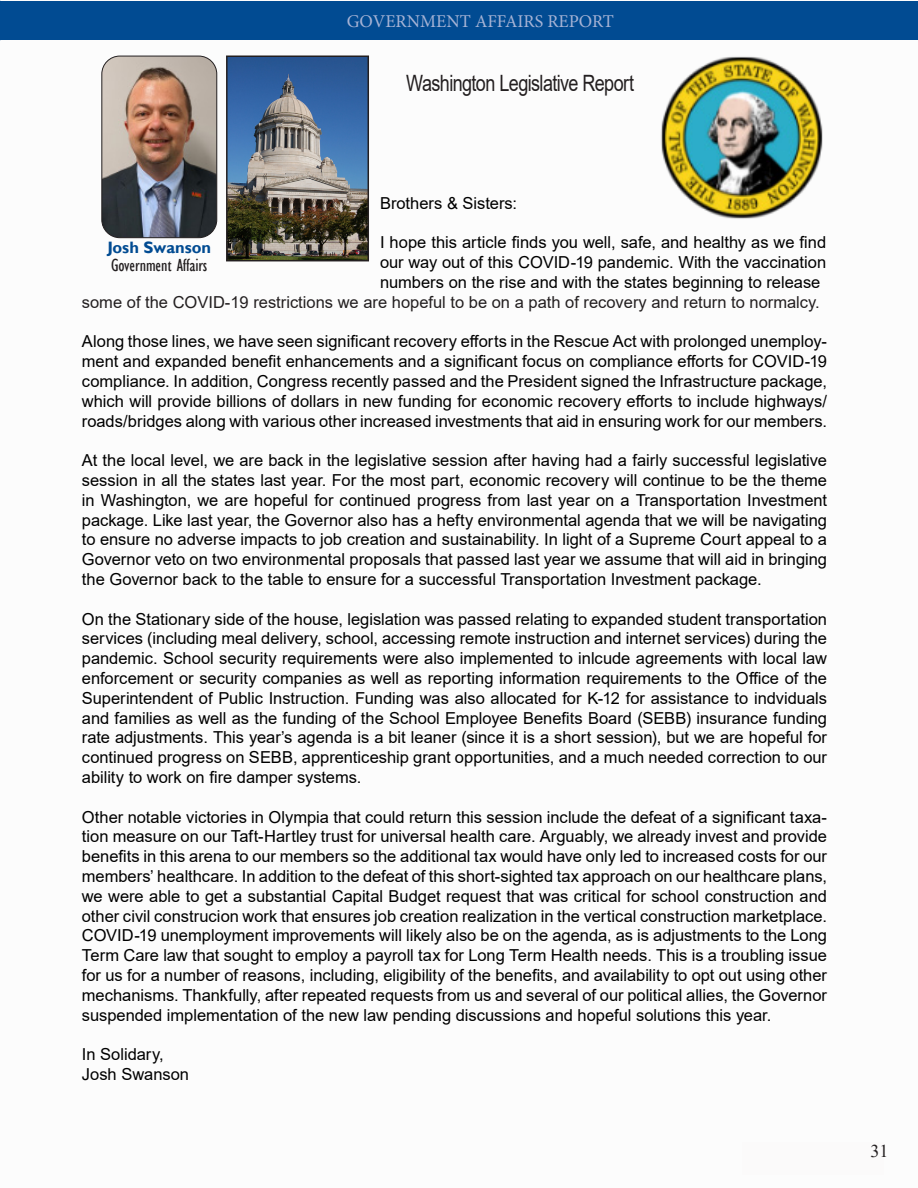
<style>
.page{position:relative;width:918px;height:1188px;background:#fff}
.page>*{position:absolute;margin:0;border:0;box-sizing:border-box;transform-origin:0 0}
.t1{font:22.5px "Arial";letter-spacing:-.035em;color:#231f20;scale:.8 1}
.t2{font:18px "Minion Pro";color:#a6b3d5}
.t3{font:condensed 18px "Gill Sans";letter-spacing:-.005em;color:#231f20}
.t4{font:18px "Times New Roman";color:#231f20}
.t5{font:16.5px/19.8px "Arial";color:#000;text-align:justify}
.t6{font:16.5px "Arial";color:#231f20}
.t7{font:700 16.5px "Gill Sans";color:#014b92}
</style>
<div class="page">
<div style="left:0;top:1px;width:918px;height:39px;background:#014b92"></div>
<img style="left:229px;top:59px;width:137px;height:199px">
<div style="left:226px;top:56px;width:143px;height:205px;border:2px solid #231f20"></div>
<img style="left:102px;top:56px;width:115px;height:182px">
<div style="left:101px;top:56px;width:116px;height:182px;border:1px solid #231f20;border-radius:18px"></div>
<img style="left:660px;top:56px;width:163px;height:163px">
<p class="t2" style="left:347px;top:9px;width:269px">GOVERNMENT AFFAIRS REPORT</p>
<p class="t7" style="left:107px;top:237px;width:105px">Josh Swanson</p>
<p class="t3" style="left:111px;top:254px;width:98px">Government Affairs</p>
<p class="t1" style="left:406px;top:68px;width:287px">Washington Legislative Report</p>
<p class="t5" style="left:380px;top:193px;width:139px">Brothers &amp; Sisters:</p>
<p class="t5" style="left:380px;top:232px;width:448px">I hope this article finds you well, safe, and healthy as we find our way out of this COVID-19 pandemic. With the vaccination numbers on the rise and with the states beginning to release</p>
<p class="t6" style="left:82px;top:291px;width:739px">some of the COVID-19 restrictions we are hopeful to be on a path of recovery and return to normalcy.</p>
<p class="t5" style="left:82px;top:332px;width:747px">Along those lines, we have seen significant recovery efforts in the Rescue Act with prolonged unemploy&shy;ment and expanded benefit enhancements and a significant focus on compliance efforts for COVID-19 compliance. In addition, Congress recently passed and the President signed the Infrastructure package, which will provide billions of dollars in new funding for economic recovery efforts to include highways/ roads/bridges along with various other increased investments that aid in ensuring work for our members.</p>
<p class="t5" style="left:82px;top:450px;width:747px">At the local level, we are back in the legislative session after having had a fairly successful legislative session in all the states last year. For the most part, economic recovery will continue to be the theme in Washington, we are hopeful for continued progress from last year on a Transportation Investment package. Like last year, the Governor also has a hefty environmental agenda that we will be navigating to ensure no adverse impacts to job creation and sustainability. In light of a Supreme Court appeal to a Governor veto on two environmental proposals that passed last year we assume that will aid in bringing the Governor back to the table to ensure for a successful Transportation Investment package.</p>
<p class="t5" style="left:82px;top:609px;width:747px">On the Stationary side of the house, legislation was passed relating to expanded student transportation services (including meal delivery, school, accessing remote instruction and internet services) during the pandemic. School security requirements were also implemented to inlcude agreements with local law enforcement or security companies as well as reporting information requirements to the Office of the Superintendent of Public Instruction. Funding was also allocated for K-12 for assistance to indviduals and families as well as the funding of the School Employee Benefits Board (SEBB) insurance funding rate adjustments. This year’s agenda is a bit leaner (since it is a short session), but we are hopeful for continued progress on SEBB, apprenticeship grant opportunities, and a much needed correction to our ability to work on fire damper systems.</p>
<p class="t5" style="left:82px;top:807px;width:747px">Other notable victories in Olympia that could return this session include the defeat of a significant taxa&shy;tion measure on our Taft-Hartley trust for universal health care. Arguably, we already invest and provide benefits in this arena to our members so the additional tax would have only led to increased costs for our members’ healthcare. In addition to the defeat of this short-sighted tax approach on our healthcare plans, we were able to get a substantial Capital Budget request that was critical for school construction and other civil construcion work that ensures job creation realization in the vertical construction marketplace.<br>COVID-19 unemployment improvements will likely also be on the agenda, as is adjustments to the Long Term Care law that sought to employ a payroll tax for Long Term Health needs. This is a troubling issue for us for a number of reasons, including, eligibility of the benefits, and availability to opt out using other mechanisms. Thankfully, after repeated requests from us and several of our political allies, the Governor suspended implementation of the new law pending discussions and hopeful solutions this year.</p>
<p class="t5" style="left:82px;top:1044px;width:83px">In Solidary,</p>
<p class="t5" style="left:82px;top:1064px;width:109px">Josh Swanson</p>
<p class="t4" style="left:870px;top:1139px;width:19px">31</p>
</div>
